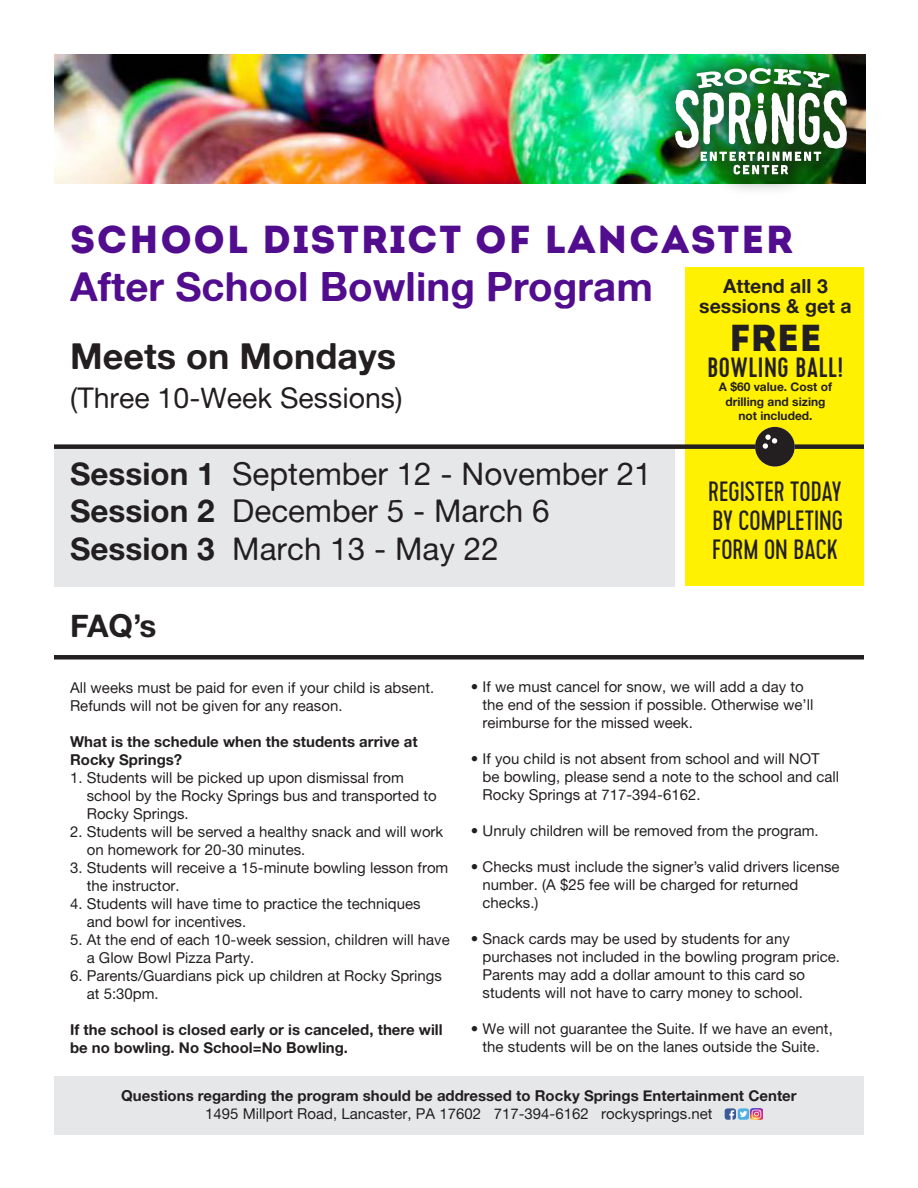
<style>
.page{position:relative;width:918px;height:1188px;background:#fff}
.page>*{position:absolute;margin:0;border:0;box-sizing:border-box;transform-origin:0 0}
.t1{font:40.35px "Alte Haas Grotesk Bold";color:#520d8f}
.t2{font:39px "Intro";letter-spacing:.04em;color:#520d8f}
.t3{font:37.5px "Intro";color:#231f20}
.t4{font:36px "Alte Haas Grotesk Bold";color:#231f20}
.t5{font:31.5px "Alte Haas Grotesk";color:#231f20}
.t6{font:31.5px "Alte Haas Grotesk Bold";color:#231f20}
.t7{font:28.5px "Alte Haas Grotesk";color:#231f20}
.t8{font:27.9px/28.8px "Cervo";color:#231f20;text-align:justify}
.t9{font:500 27.9px "Cervo";letter-spacing:.02em;color:#231f20}
.t10{font:19.5px/20.4px "Alte Haas Grotesk Bold";color:#231f20;text-align:center}
.t11{font:15px/18px "Alte Haas Grotesk";color:#231f20}
.t12{font:15px/18px "Alte Haas Grotesk Bold";color:#231f20}
.t13{font:12px/14.4px "Alte Haas Grotesk Bold";color:#231f20;text-align:center}
.s1{font-family:"Alte Haas Grotesk Bold"}
</style>
<div class="page">
<img style="left:54px;top:54px;width:600px;height:130px">
<div style="left:54px;top:445px;width:621px;height:142px;background:#e6e7e9"></div>
<div style="left:654px;top:46px;width:215px;height:151px;background:#231f20;opacity:.75"></div>
<img style="left:675px;top:68px;width:172px;height:107px">
<div style="left:54px;top:655px;width:810px;height:5px;background:#231f20"></div>
<div style="left:54px;top:1076px;width:810px;height:59px;background:#e6e7e9"></div>
<div style="left:738px;top:1108px;width:11px;height:12px;background:#50b0e3;border-radius:3px"></div>
<svg style="left:740px;top:1108px;width:22px;height:12px"></svg>
<div style="left:725px;top:1108px;width:11px;height:12px;background:#3c5a99;border-radius:3px"></div>
<svg style="left:729px;top:1110px;width:5px;height:10px"></svg>
<div style="left:686px;top:268px;width:178px;height:318px;background:#fff101"></div>
<div style="left:54px;top:444px;width:810px;height:5px;background:#231f20"></div>
<svg style="left:755px;top:427px;width:40px;height:40px"></svg>
<p class="t2" style="left:70px;top:216px;width:725px">SCHOOL DISTRICT OF LANCASTER</p>
<p class="t1" style="left:70px;top:262px;width:584px">After School Bowling Program</p>
<p class="t4" style="left:70px;top:334px;width:328px">Meets on Mondays</p>
<p class="t7" style="left:70px;top:381px;width:334px">(Three 10-Week Sessions)</p>
<p class="t10" style="left:699px;top:275px;width:154px">Attend all 3 sessions &amp; get a</p>
<p class="t3" style="left:729px;top:315px;width:94px">FREE</p>
<p class="t9" style="left:707px;top:351px;width:138px">BOWLING BALL!</p>
<p class="t13" style="left:719px;top:379px;width:115px">A $60 value. Cost of drilling and sizing not included.</p>
<p class="t5" style="left:70px;top:455px;width:583px"><span class="s1">Session 1</span> September 12 - November 21</p>
<p class="t5" style="left:70px;top:492px;width:481px"><span class="s1">Session 2</span> December 5 - March 6</p>
<p class="t5" style="left:70px;top:530px;width:430px"><span class="s1">Session 3</span> March 13 - May 22</p>
<p class="t6" style="left:70px;top:606px;width:88px">FAQ’s</p>
<p class="t8" style="left:708px;top:478px;width:136px">REGISTER TODAY BY COMPLETING FORM ON BACK</p>
<p class="t11" style="left:483px;top:678px;width:332px;text-indent:-12px">• If we must cancel for snow, we will add a day to the end of the session if possible. Otherwise we’ll reimburse for the missed week.</p>
<p class="t11" style="left:483px;top:750px;width:358px;text-indent:-12px">• If you child is not absent from school and will NOT be bowling, please send a note to the school and call<br>Rocky Springs at 717-394-6162.</p>
<p class="t11" style="left:471px;top:822px;width:349px">• Unruly children will be removed from the program.</p>
<p class="t11" style="left:483px;top:858px;width:359px;text-indent:-12px">• Checks must include the signer’s valid drivers license number. (A $25 fee will be charged for returned checks.)</p>
<p class="t11" style="left:483px;top:930px;width:359px;text-indent:-12px">• Snack cards may be used by students for any purchases not included in the bowling program price.<br>Parents may add a dollar amount to this card so students will not have to carry money to school.</p>
<p class="t11" style="left:471px;top:1020px;width:363px;text-align:center">• We will not guarantee the Suite. If we have an event, the students will be on the lanes outside the Suite.</p>
<p class="t12" style="left:121px;top:1086px;width:677px">Questions regarding the program should be addressed to Rocky Springs Entertainment Center</p>
<p class="t11" style="left:205px;top:1104px;width:509px">1495 Millport Road, Lancaster, PA 17602 717-394-6162 rockysprings.net</p>
<p class="t11" style="left:70px;top:678px;width:366px">All weeks must be paid for even if your child is absent.<br>Refunds will not be given for any reason.</p>
<p class="t12" style="left:70px;top:732px;width:349px">What is the schedule when the students arrive at<br>Rocky Springs?</p>
<p class="t11" style="left:87px;top:768px;width:352px;text-indent:-17px">1. Students will be picked up upon dismissal from school by the Rocky Springs bus and transported to<br>Rocky Springs.</p>
<p class="t11" style="left:87px;top:822px;width:358px;text-indent:-17px">2. Students will be served a healthy snack and will work on homework for 20-30 minutes.</p>
<p class="t11" style="left:87px;top:858px;width:363px;text-indent:-17px">3. Students will receive a 15-minute bowling lesson from the instructor.</p>
<p class="t11" style="left:87px;top:894px;width:335px;text-indent:-17px">4. Students will have time to practice the techniques and bowl for incentives.</p>
<p class="t11" style="left:87px;top:930px;width:365px;text-indent:-17px">5. At the end of each 10-week session, children will have a Glow Bowl Pizza Party.</p>
<p class="t11" style="left:87px;top:966px;width:357px;text-indent:-17px">6. Parents/Guardians pick up children at Rocky Springs at 5:30pm.</p>
<p class="t12" style="left:70px;top:1020px;width:374px">If the school is closed early or is canceled, there will be no bowling. No School=No Bowling.</p>
</div>
